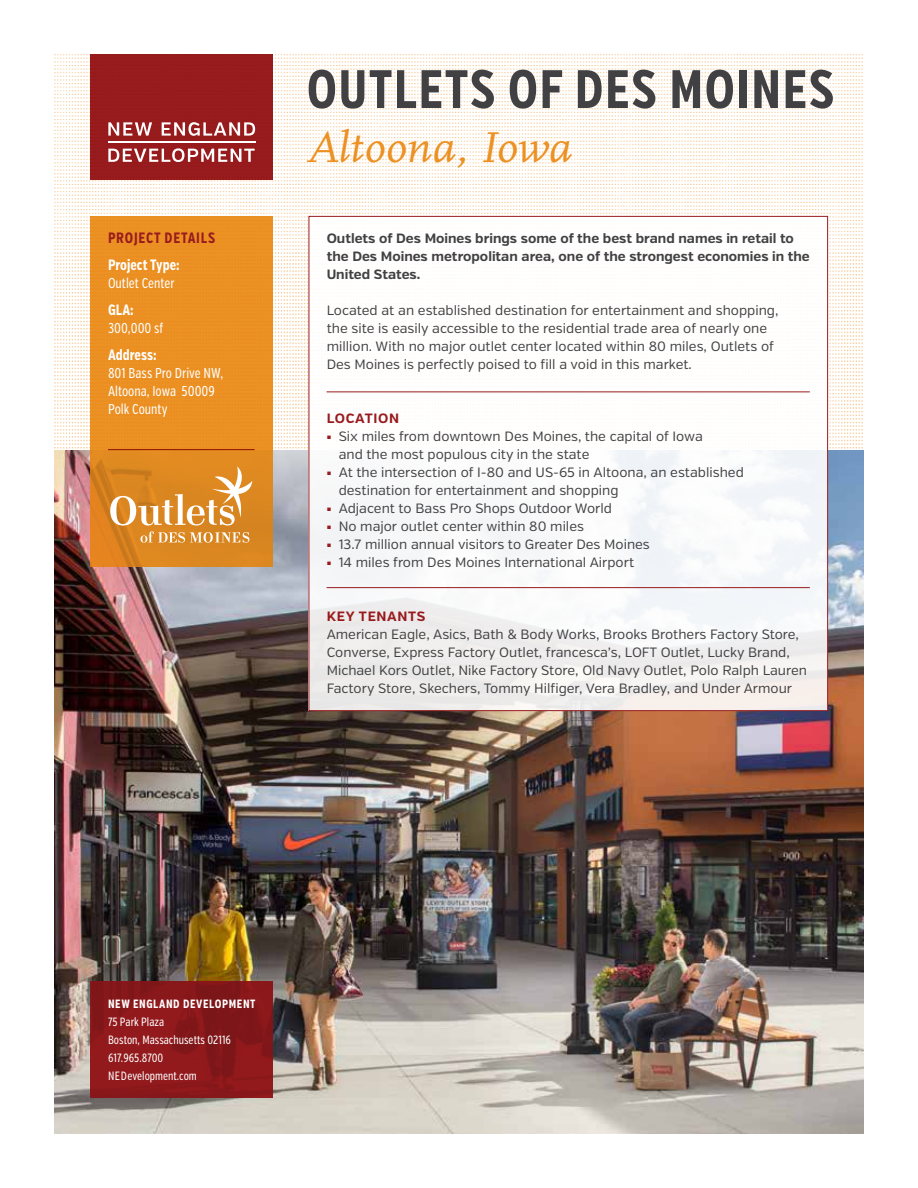
<style>
.page{position:relative;width:918px;height:1188px;background:#fff}
.page>*{position:absolute;margin:0;border:0;box-sizing:border-box;transform-origin:0 0}
.t1{font:700 54px "Verb Comp";letter-spacing:.025em;color:#414042}
.t2{font:italic 45px "Scala OT";color:#ec9123;scale:1.05 1}
.t3{font:700 15px "Verb Comp";color:#fff}
.t4{font:700 15px "Verb Comp";letter-spacing:.05em;color:#981b1e}
.t5{font:14.25px/18px "Verb Comp";color:#fff}
.t6{font:13.5px/18px "Verb";color:#414042}
.t7{font:700 13.5px/18px "Verb";color:#414042}
.t8{font:700 13.5px "Verb";letter-spacing:.05em;color:#981b1e}
.t9{font:12px/18px "Verb Comp";color:#fff}
.t10{font:700 12px "Verb Comp";letter-spacing:.05em;color:#fff}
.s1{font-family:"Scala OT";font-size:7.5px;color:#981b1e}
</style>
<div class="page">
<img style="left:54px;top:54px;width:810px;height:1080px">
<div style="left:309px;top:216px;width:519px;height:495px;background:linear-gradient(to bottom,#fff,#f1f0f1)"></div>
<div style="left:90px;top:54px;width:183px;height:126px;background:#981b1e"></div>
<svg style="left:108px;top:148px;width:147px;height:14px"></svg>
<svg style="left:108px;top:122px;width:147px;height:14px"></svg>
<hr style="left:108px;top:142px;width:147px;height:1px;background:#fff">
<div style="left:90px;top:981px;width:183px;height:117px;background:linear-gradient(to bottom,#841719,#90191c)"></div>
<div style="left:90px;top:216px;width:183px;height:351px;background:#ec9123"></div>
<hr style="left:327px;top:392px;width:483px;height:1px;background:#981b1e">
<hr style="left:327px;top:587px;width:483px;height:1px;background:#981b1e">
<svg style="left:110px;top:466px;width:142px;height:77px"></svg>
<p class="t4" style="left:108px;top:229px;width:109px">PROJECT DETAILS</p>
<p class="t3" style="left:108px;top:256px;width:73px">Project Type:</p>
<p class="t5" style="left:108px;top:274px;width:68px">Outlet Center</p>
<p class="t3" style="left:108px;top:301px;width:27px">GLA:</p>
<p class="t5" style="left:108px;top:319px;width:57px">300,000 sf</p>
<p class="t3" style="left:108px;top:346px;width:50px">Address:</p>
<p class="t5" style="left:108px;top:364px;width:117px">801 Bass Pro Drive NW,<br>Altoona, Iowa 50009<br>Polk County</p>
<h1 class="t1" style="left:307px;top:58px;width:529px">OUTLETS OF DES MOINES</h1>
<h2 class="t2" style="left:307px;top:123px;width:254px">Altoona, Iowa</h2>
<p class="t7" style="left:327px;top:230px;width:484px">Outlets of Des Moines brings some of the best brand names in retail to the Des Moines metropolitan area, one of the strongest economies in the<br>United States.</p>
<p class="t6" style="left:327px;top:301px;width:453px">Located at an established destination for entertainment and shopping, the site is easily accessible to the residential trade area of nearly one million. With no major outlet center located within 80 miles, Outlets of Des Moines is perfectly poised to fill a void in this market.</p>
<p class="t8" style="left:327px;top:410px;width:74px">LOCATION</p>
<p class="t6" style="left:339px;top:427px;width:366px;text-indent:-12px"><span class="s1">▪</span> Six miles from downtown Des Moines, the capital of Iowa and the most populous city in the state</p>
<p class="t6" style="left:339px;top:463px;width:407px;text-indent:-12px"><span class="s1">▪</span> At the intersection of I-80 and US-65 in Altoona, an established destination for entertainment and shopping</p>
<p class="t6" style="left:327px;top:499px;width:287px"><span class="s1">▪</span> Adjacent to Bass Pro Shops Outdoor World</p>
<p class="t6" style="left:327px;top:517px;width:259px"><span class="s1">▪</span> No major outlet center within 80 miles</p>
<p class="t6" style="left:327px;top:535px;width:325px"><span class="s1">▪</span> 13.7 million annual visitors to Greater Des Moines</p>
<p class="t6" style="left:327px;top:553px;width:309px"><span class="s1">▪</span> 14 miles from Des Moines International Airport</p>
<p class="t8" style="left:327px;top:608px;width:100px">KEY TENANTS</p>
<p class="t6" style="left:327px;top:625px;width:482px">American Eagle, Asics, Bath &amp; Body Works, Brooks Brothers Factory Store, Converse, Express Factory Outlet, francesca’s, LOFT Outlet, Lucky Brand, Michael Kors Outlet, Nike Factory Store, Old Navy Outlet, Polo Ralph Lauren Factory Store, Skechers, Tommy Hilfiger, Vera Bradley, and Under Armour</p>
<p class="t10" style="left:108px;top:997px;width:149px">NEW ENGLAND DEVELOPMENT</p>
<p class="t9" style="left:108px;top:1013px;width:125px">75 Park Plaza<br>Boston, Massachusetts 02116<br>617.965.8700<br>NEDevelopment.com</p>
</div>
